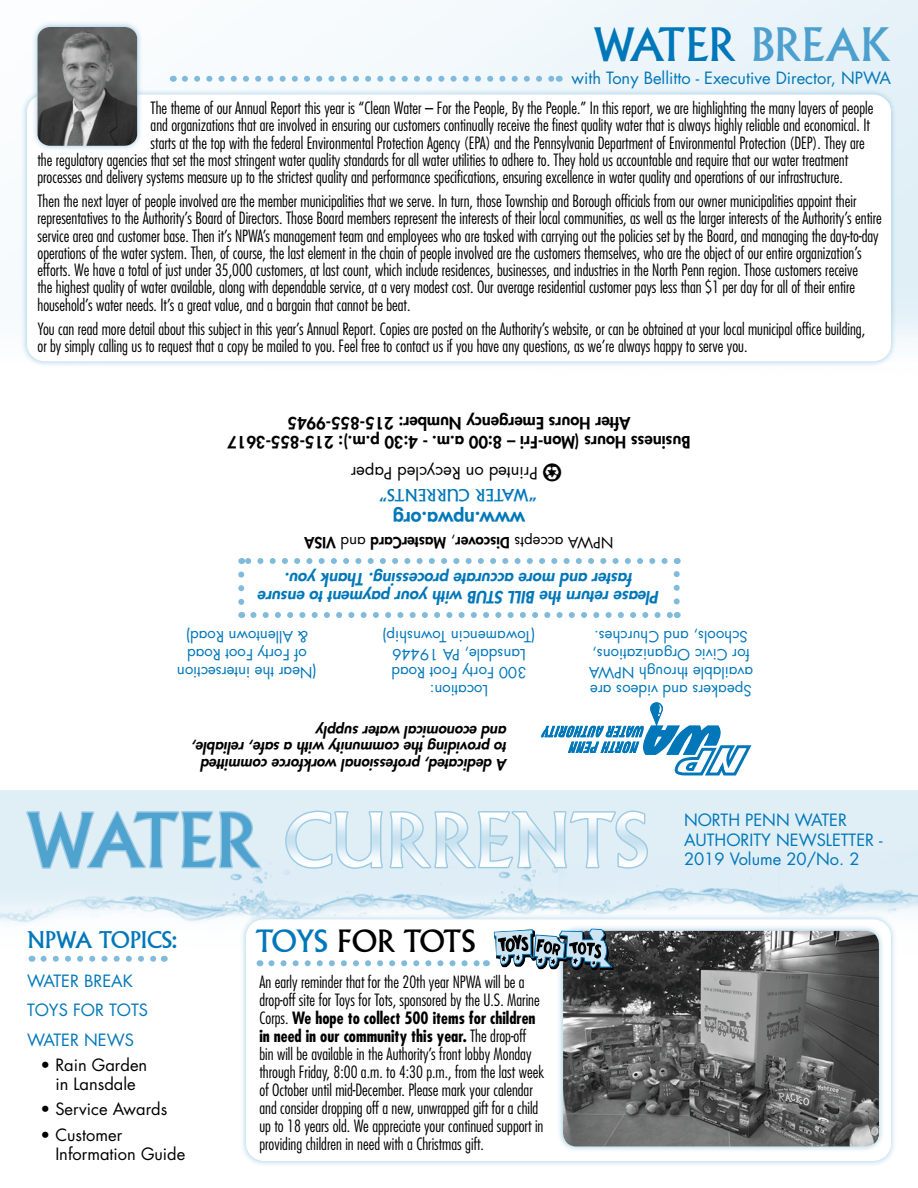
<style>
.page{position:relative;width:918px;height:1188px;background:#fff}
.page>*{position:absolute;margin:0;border:0;box-sizing:border-box;transform-origin:0 0}
.t1{font:45px "Albertus MT Std";color:#0077b9}
.t2{font:30px "Albertus MT Std";letter-spacing:-.02em;color:#000}
.t3{font:22.5px "Albertus MT Std";color:#0077b9}
.t4{font:800 19.5px "Futura Std";color:#0077b9}
.t5{font:300 condensed 16.5px/18px "Futura Std";color:#000}
.t6{font:16.5px/19.8px "Futura Std";color:#0077b9}
.t7{font:800 16.5px/19.5px "Futura Std";color:#000;text-align:center}
.t8{font:italic 800 16.5px/18px "Futura Std";color:#0077b9;text-align:center}
.t9{font:16.5px/18.8px "Futura Std";color:#000;text-align:center}
.t10{font:16.5px "Albertus MT Std";color:#0077b9}
.t11{font:15px/18px "Futura Std";color:#0077b9;text-align:center}
.t12{font:italic 800 15px/16.5px "Futura Std";color:#000}
.t13{font:800 15px "Futura Std";color:#000}
.s1{color:#4da0ce}
.s2{font-family:"Recycle";font-size:18px}
.s3{font-weight:400}
.s4{color:#0077b9}
.s5{font-weight:700}
</style>
<div class="page">
<img style="left:0;top:790px;width:918px;height:172px">
<img style="left:87px;top:811px;width:561px;height:58px">
<img style="left:88px;top:812px;width:559px;height:55px">
<svg style="left:44px;top:956px;width:114px;height:6px"></svg>
<svg style="left:541px;top:702px;width:211px;height:74px"></svg>
<svg style="left:253px;top:612px;width:418px;height:6px"></svg>
<svg style="left:674px;top:558px;width:6px;height:44px"></svg>
<svg style="left:241px;top:558px;width:424px;height:6px"></svg>
<svg style="left:238px;top:574px;width:6px;height:44px"></svg>
<div style="left:21px;top:88px;width:876px;height:280px;background:#0077b9;opacity:.33"></div>
<div style="left:27px;top:95px;width:864px;height:266px;background:#fff;border-radius:18px"></div>
<svg style="left:185px;top:76px;width:368px;height:6px"></svg>
<div style="left:31px;top:21px;width:112px;height:131px;background:#0077b9;opacity:.4"></div>
<img style="left:38px;top:27px;width:99px;height:119px">
<div style="left:240px;top:913px;width:657px;height:254px;background:#0077b9;opacity:.33"></div>
<div style="left:246px;top:919px;width:645px;height:242px;background:#fff;border-radius:18px"></div>
<svg style="left:271px;top:960px;width:209px;height:6px"></svg>
<div style="left:557px;top:925px;width:328px;height:228px;background:#0077b9;opacity:.4"></div>
<img style="left:563px;top:931px;width:316px;height:216px">
<svg style="left:494px;top:928px;width:120px;height:42px;background:#7f95a0"></svg>
<h1 class="t1" style="left:593px;top:18px;width:299px">WATER <span class="s1">BREAK</span></h1>
<p class="t6" style="left:572px;top:68px;width:321px">with Tony Bellitto - Executive Director, NPWA</p>
<p class="t5" style="left:151px;top:99px;width:724px">The theme of our Annual Report this year is “Clean Water – For the People, By the People.” In this report, we are highlighting the many layers of people</p>
<p class="t5" style="left:151px;top:116px;width:721px">and organizations that are involved in ensuring our customers continually receive the finest quality water that is always highly reliable and economical. It</p>
<p class="t5" style="left:151px;top:133px;width:716px">starts at the top with the federal Environmental Protection Agency (EPA) and the Pennsylvania Department of Environmental Protection (DEP). They are</p>
<p class="t5" style="left:38px;top:151px;width:812px">the regulatory agencies that set the most stringent water quality standards for all water utilities to adhere to. They hold us accountable and require that our water treatment</p>
<p class="t5" style="left:38px;top:168px;width:807px">processes and delivery systems measure up to the strictest quality and performance specifications, ensuring excellence in water quality and operations of our infrastructure.</p>
<p class="t5" style="left:38px;top:192px;width:846px;line-height:17.2px">Then the next layer of people involved are the member municipalities that we serve. In turn, those Township and Borough officials from our owner municipalities appoint their representatives to the Authority’s Board of Directors. Those Board members represent the interests of their local communities, as well as the larger interests of the Authority’s entire service area and customer base. Then it’s NPWA’s management team and employees who are tasked with carrying out the policies set by the Board, and managing the day-to-day operations of the water system. Then, of course, the last element in the chain of people involved are the customers themselves, who are the object of our entire organization’s efforts. We have a total of just under 35,000 customers, at last count, which include residences, businesses, and industries in the North Penn region. Those customers receive<br>the highest quality of water available, along with dependable service, at a very modest cost. Our average residential customer pays less than $1 per day for all of their entire household’s water needs. It’s a great value, and a bargain that cannot be beat.</p>
<p class="t5" style="left:38px;top:320px;width:829px;line-height:17.2px">You can read more detail about this subject in this year’s Annual Report. Copies are posted on the Authority’s website, or can be obtained at your local municipal office building, or by simply calling us to request that a copy be mailed to you. Feel free to contact us if you have any questions, as we’re always happy to serve you.</p>
<p class="t7" style="left:691px;top:452px;width:465px;rotate:-180deg">Business Hours (Mon-Fri – 8:00 a.m. - 4:30 p.m.): 215-855-3617<br>After Hours Emergency Number: 215-855-9945</p>
<p class="t9" style="left:562px;top:482px;width:213px;rotate:-180deg"><span class="s2">E</span> Printed on Recycled Paper</p>
<p class="t10" style="left:536px;top:505px;width:158px;rotate:-180deg">“WATER CURRENTS”</p>
<p class="t4" style="left:525px;top:531px;width:134px;rotate:-180deg">www.npwa.org</p>
<p class="t13" style="left:614px;top:552px;width:311px;rotate:-180deg"><span class="s3">NPWA accepts</span> Discover<span class="s3">,</span> MasterCard <span class="s3">and</span> VISA</p>
<p class="t8" style="left:660px;top:606px;width:403px;rotate:-180deg">Please return the BILL STUB with your payment to ensure faster and more accurate processing. Thank you.</p>
<p class="t11" style="left:317px;top:681px;width:141px;rotate:-180deg">(Near the intersection of Forty Foot Road<br>&amp; Allentown Road)</p>
<p class="t11" style="left:536px;top:699px;width:155px;rotate:-180deg">Location:<br>300 Forty Foot Road<br>Lansdale, PA 19446 (Towamencin Township)</p>
<p class="t12" style="left:507px;top:772px;width:316px;rotate:-180deg">A dedicated, professional workforce committed to providing the community with a safe, reliable, and economical water supply</p>
<h3 class="t3" style="left:27px;top:927px;width:152px">NPWA TOPICS:</h3>
<p class="t6" style="left:27px;top:967px;width:123px;line-height:29.2px">WATER BREAK<br>TOYS FOR TOTS<br>WATER NEWS</p>
<p class="t9" style="left:40px;top:1056px;width:108px">• Rain Garden in Lansdale</p>
<p class="t9" style="left:40px;top:1100px;width:128px">• Service Awards</p>
<p class="t9" style="left:55px;top:1126px;width:132px;text-align:left;text-indent:-15px">• Customer<br>Information Guide</p>
<h2 class="t2" style="left:255px;top:924px;width:222px"><span class="s4">TOYS</span> FOR TOTS</h2>
<p class="t5" style="left:260px;top:973px;width:286px">An early reminder that for the 20th year NPWA will be a drop-off site for Toys for Tots, sponsored by the U.S. Marine Corps. <span class="s5">We hope to collect 500 items for children in need in our community this year.</span> The drop-off bin will be available in the Authority’s front lobby Monday through Friday, 8:00 a.m. to 4:30 p.m., from the last week of October until mid-December. Please mark your calendar and consider dropping off a new, unwrapped gift for a child up to 18 years old. We appreciate your continued support in providing children in need with a Christmas gift.</p>
<p class="t11" style="left:753px;top:699px;width:166px;rotate:-180deg">Speakers and videos are available through NPWA for Civic Organizations,<br>Schools, and Churches.</p>
<p class="t6" style="left:684px;top:810px;width:200px">NORTH PENN WATER<br>AUTHORITY NEWSLETTER -<br>2019 Volume 20/No. 2</p>
</div>
